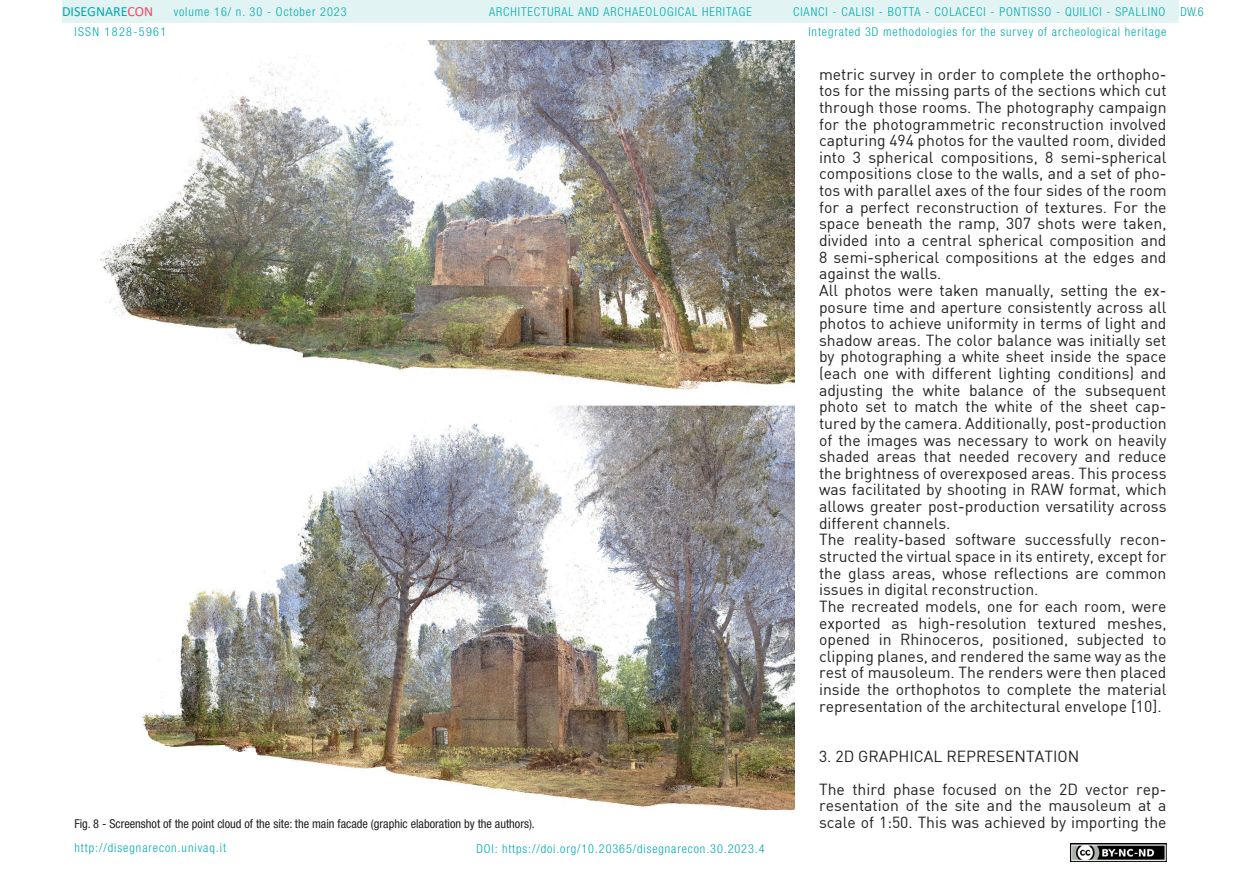
<style>
.page{position:relative;width:1241px;height:893px;background:#fff}
.page>*{position:absolute;margin:0;border:0;box-sizing:border-box;transform-origin:0 0}
.t1{font:15.75px/16.6px "DIN";color:#231f20}
.t2{font:14px "Calibri";color:#00aaad}
.t3{font:300 condensed 12.25px "Helvetica Neue LT Std";letter-spacing:.075em;color:#00aaad}
.t4{font:condensed 12.25px "Helvetica Neue LT Std";color:#231f20}
.t5{font:300 condensed 12.25px "Helvetica Neue LT Std";letter-spacing:.11em;color:#00aaad}
.s1{color:#f24862}
</style>
<div class="page">
<div style="left:62px;top:0;width:1116px;height:23px;background:#e2f3f4"></div>
<img style="left:1070px;top:843px;width:96px;height:18px">
<img style="left:100px;top:41px;width:694px;height:768px">
<p class="t2" style="left:62px;top:2px;width:93px">DISEGNARE<span class="s1">CON</span></p>
<p class="t3" style="left:793px;top:5px;width:373px">CIANCI - CALISI - BOTTA - COLACECI - PONTISSO - QUILICI - SPALLINO</p>
<p class="t3" style="left:174px;top:5px;width:174px">volume 16/ n. 30 - October 2023</p>
<p class="t3" style="left:489px;top:5px;width:264px">ARCHITECTURAL AND ARCHAEOLOGICAL HERITAGE</p>
<p class="t5" style="left:74px;top:24px;width:93px">ISSN 1828-5961</p>
<p class="t3" style="left:808px;top:25px;width:359px">Integrated 3D methodologies for the survey of archeological heritage</p>
<p class="t1" style="left:819px;top:65px;width:349px">metric survey in order to complete the orthopho&shy;tos for the missing parts of the sections which cut through those rooms. The photography campaign for the photogrammetric reconstruction involved capturing 494 photos for the vaulted room, divided into 3 spherical compositions, 8 semi-spherical compositions close to the walls, and a set of pho&shy;tos with parallel axes of the four sides of the room for a perfect reconstruction of textures. For the space beneath the ramp, 307 shots were taken, divided into a central spherical composition and 8 semi-spherical compositions at the edges and against the walls.<br>All photos were taken manually, setting the ex&shy;posure time and aperture consistently across all photos to achieve uniformity in terms of light and shadow areas. The color balance was initially set by photographing a white sheet inside the space (each one with different lighting conditions) and adjusting the white balance of the subsequent photo set to match the white of the sheet cap&shy;tured by the camera. Additionally, post-production of the images was necessary to work on heavily shaded areas that needed recovery and reduce the brightness of overexposed areas. This process was facilitated by shooting in RAW format, which allows greater post-production versatility across different channels.<br>The reality-based software successfully recon&shy;structed the virtual space in its entirety, except for the glass areas, whose reflections are common issues in digital reconstruction.<br>The recreated models, one for each room, were exported as high-resolution textured meshes, opened in Rhinoceros, positioned, subjected to clipping planes, and rendered the same way as the rest of mausoleum. The renders were then placed inside the orthophotos to complete the material representation of the architectural envelope [10].</p>
<p class="t1" style="left:819px;top:739px;width:349px;line-height:33.2px">3. 2D GRAPHICAL REPRESENTATION<br>The third phase focused on the 2D vector rep-</p>
<p class="t1" style="left:819px;top:797px;width:349px">resentation of the site and the mausoleum at a</p>
<p class="t4" style="left:74px;top:816px;width:462px">Fig. 8 - Screenshot of the point cloud of the site: the main facade (graphic elaboration by the authors).</p>
<p class="t1" style="left:819px;top:814px;width:349px">scale of 1:50. This was achieved by importing the</p>
<p class="t3" style="left:74px;top:841px;width:153px">http://disegnarecon.univaq.it</p>
<p class="t3" style="left:476px;top:842px;width:290px">DOI: https://doi.org/10.20365/disegnarecon.30.2023.4</p>
<p class="t3" style="left:1180px;top:5px;width:25px">DW.6</p>
</div>
